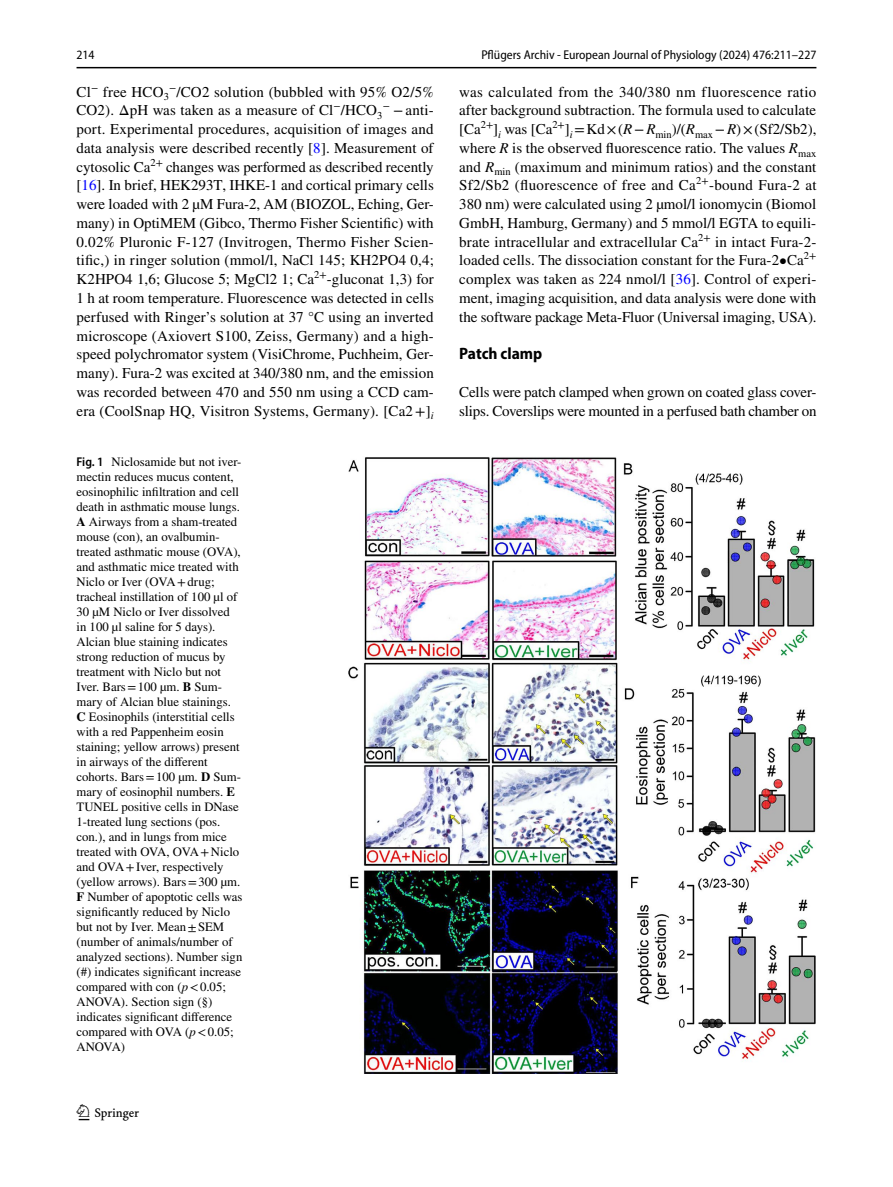
<style>
.page{position:relative;width:893px;height:1187px;background:#fff}
.page>*{position:absolute;margin:0;border:0;box-sizing:border-box;transform-origin:0 0}
.t1{font:22.5px "Springnew Regular 2";color:#000}
.t2{font:700 semi-condensed 16.5px "Myriad Pro";color:#000}
.t3{font:15px/18.8px "STIX";letter-spacing:-.01em;color:#000;text-align:justify}
.t4{font:12.75px/15px "STIX";color:#000}
.t5{font:semi-condensed 12.75px "Myriad Pro";color:#000}
.s1{color:#00f}
.s2{font-style:italic}
.s3{font-family:"Myriad Pro";font-weight:600;font-stretch:semi-condensed}
.s4{font-weight:700}
</style>
<div class="page">
<hr style="left:77px;top:67px;width:739px;height:1px;background:#000">
<img style="left:349px;top:457px;width:467px;height:616px">
<p class="t5" style="left:77px;top:48px;width:20px">214</p>
<p class="t5" style="left:481px;top:48px;width:337px">Pflügers Archiv - European Journal of Physiology (2024) 476:211–227</p>
<p class="t3" style="left:77px;top:83px;width:359px">Cl<sup>−</sup> free HCO<sub>3</sub><sup>−</sup>/CO2 solution (bubbled with 95% O2/5% CO2). ΔpH was taken as a measure of Cl<sup>−</sup>/HCO<sub>3</sub><sup>−</sup> −anti&shy;port. Experimental procedures, acquisition of images and data analysis were described recently [<span class="s1">8</span>]. Measurement of cytosolic Ca<sup>2+</sup> changes was performed as described recently [<span class="s1">16</span>]. In brief, HEK293T, IHKE-1 and cortical primary cells were loaded with 2 µM Fura-2, AM (BIOZOL, Eching, Ger&shy;many) in OptiMEM (Gibco, Thermo Fisher Scientific) with 0.02% Pluronic F-127 (Invitrogen, Thermo Fisher Scien&shy;tific,) in ringer solution (mmol/l, NaCl 145; KH2PO4 0,4; K2HPO4 1,6; Glucose 5; MgCl2 1; Ca<sup>2+</sup>-gluconat 1,3) for 1 h at room temperature. Fluorescence was detected in cells perfused with Ringer’s solution at 37 °C using an inverted microscope (Axiovert S100, Zeiss, Germany) and a high&shy;speed polychromator system (VisiChrome, Puchheim, Ger&shy;many). Fura-2 was excited at 340/380 nm, and the emission was recorded between 470 and 550 nm using a CCD cam&shy;era (CoolSnap HQ, Visitron Systems, Germany). [Ca2+]<sub>i</sub></p>
<p class="t3" style="left:459px;top:83px;width:359px">was calculated from the 340/380 nm fluorescence ratio after background subtraction. The formula used to calculate [Ca<sup>2+</sup>]<sub>i</sub> was [Ca<sup>2+</sup>]<sub>i</sub> =Kd×(<span class="s2">R</span>−<span class="s2">R</span><sub>min</sub>)/(<span class="s2">R</span><sub>max</sub> −<span class="s2">R</span>)×(Sf2/Sb2), where <span class="s2">R</span> is the observed fluorescence ratio. The values <span class="s2">R</span><sub>max </sub>and <span class="s2">R</span><sub>min</sub> (maximum and minimum ratios) and the constant Sf2/Sb2 (fluorescence of free and Ca<sup>2+</sup>-bound Fura-2 at 380 nm) were calculated using 2 µmol/l ionomycin (Biomol GmbH, Hamburg, Germany) and 5 mmol/l EGTA to equili&shy;brate intracellular and extracellular Ca<sup>2+</sup> in intact Fura-2- loaded cells. The dissociation constant for the Fura-2•Ca<sup>2+ </sup>complex was taken as 224 nmol/l [<span class="s1">36</span>]. Control of experi&shy;ment, imaging acquisition, and data analysis were done with the software package Meta-Fluor (Universal imaging, USA).</p>
<p class="t2" style="left:459px;top:344px;width:85px">Patch clamp</p>
<p class="t3" style="left:459px;top:383px;width:359px">Cells were patch clamped when grown on coated glass cover&shy;slips. Coverslips were mounted in a perfused bath chamber on</p>
<p class="t4" style="left:77px;top:454px;width:167px"><span class="s3">Fig. 1</span> Niclosamide but not iver&shy;mectin reduces mucus content, eosinophilic infiltration and cell death in asthmatic mouse lungs.<br><span class="s4">A</span> Airways from a sham-treated mouse (con), an ovalbumin&shy;treated asthmatic mouse (OVA), and asthmatic mice treated with<br>Niclo or Iver (OVA+drug; tracheal instillation of 100 µl of<br>30 µM Niclo or Iver dissolved in 100 µl saline for 5 days).<br>Alcian blue staining indicates strong reduction of mucus by treatment with Niclo but not<br>Iver. Bars=100 µm. <span class="s4">B</span> Sum&shy;mary of Alcian blue stainings.<br><span class="s4">C</span> Eosinophils (interstitial cells with a red Pappenheim eosin staining; yellow arrows) present in airways of the different cohorts. Bars=100 µm. <span class="s4">D</span> Sum&shy;mary of eosinophil numbers. <span class="s4">E<br></span>TUNEL positive cells in DNase<br>1-treated lung sections (pos. con.), and in lungs from mice treated with OVA, OVA+Niclo and OVA+Iver, respectively (yellow arrows). Bars=300 µm.<br><span class="s4">F</span> Number of apoptotic cells was significantly reduced by Niclo but not by Iver. Mean±SEM (number of animals/number of analyzed sections). Number sign (#) indicates significant increase compared with con (<span class="s2">p</span>&lt;0.05;<br>ANOVA). Section sign (§) indicates significant difference compared with OVA (<span class="s2">p</span>&lt;0.05;<br>ANOVA)</p>
<h1 class="t1" style="left:79px;top:1104px;width:62px">1 3</h1>
</div>
